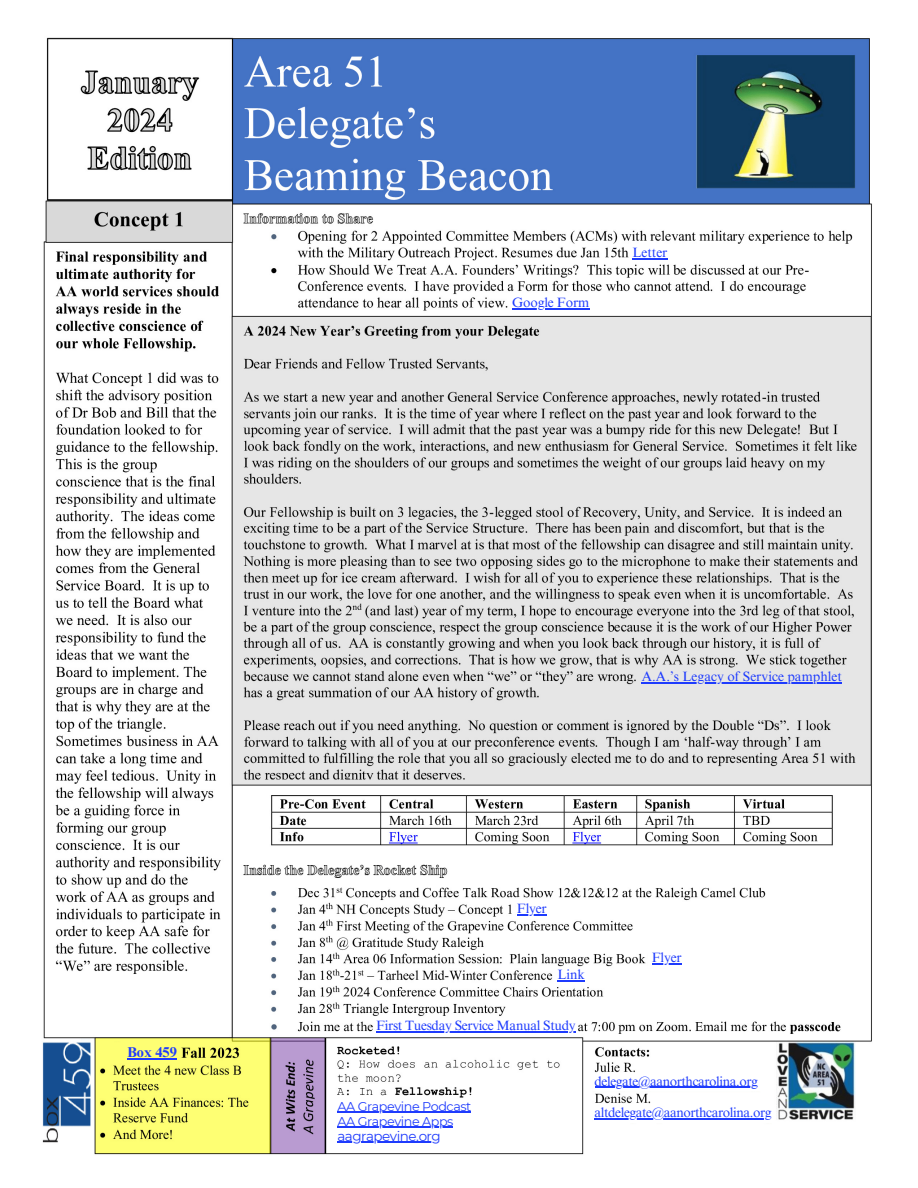
<style>
.page{position:relative;width:918px;height:1188px;background:#fff}
.page>*{position:absolute;margin:0;border:0;box-sizing:border-box;transform-origin:0 0}
.t1{font:700 14.25px "Times NRMT Pro";color:#1e3bfd}
.t2{font:13.5px "Times NRMT Pro";letter-spacing:-.02em;color:#1e3bfd}
.t3{font:13.5px "Times NRMT Pro";letter-spacing:.005em;color:#1e3bfd}
.t4{font:13.5px "Montserrat";letter-spacing:-.035em;color:#1e3bfd}
.t5{font:12.75px/14.9px "Montserrat";letter-spacing:-.035em;color:#1e3bfd}
</style>
<div class="page">
<img style="left:42px;top:37px;width:830px;height:1118px">
<img style="left:631px;top:245px;width:66px;height:18px">
<hr style="left:632px;top:259px;width:36px;height:1px;background:#1e3bfd">
<img style="left:510px;top:294px;width:103px;height:20px">
<hr style="left:512px;top:308px;width:77px;height:1px;background:#1e3bfd">
<div style="left:639px;top:668px;width:227px;height:22px;background:#e6e6e6"></div>
<hr style="left:642px;top:682px;width:200px;height:1px;background:#1e3bfd">
<img style="left:620px;top:855px;width:89px;height:17px">
<img style="left:517px;top:901px;width:103px;height:17px">
<hr style="left:517px;top:914px;width:30px;height:1px;background:#1e3bfd">
<img style="left:649px;top:951px;width:103px;height:16px">
<hr style="left:652px;top:963px;width:30px;height:1px;background:#1e3bfd">
<img style="left:555px;top:968px;width:54px;height:16px">
<svg style="left:558px;top:980px;width:27px;height:1px"></svg>
<img style="left:374px;top:1018px;width:204px;height:17px">
<hr style="left:376px;top:1031px;width:199px;height:1px;background:#1e3bfd">
<img style="left:594px;top:1076px;width:178px;height:14px">
<img style="left:594px;top:1108px;width:181px;height:14px">
<hr style="left:595px;top:1118px;width:176px;height:1px;background:#1e3bfd">
<hr style="left:595px;top:1087px;width:163px;height:1px;background:#1e3bfd">
<img style="left:332px;top:1100px;width:178px;height:47px">
<hr style="left:337px;top:1112px;width:134px;height:1px;background:#1e3bfd">
<hr style="left:337px;top:1127px;width:116px;height:1px;background:#1e3bfd">
<hr style="left:337px;top:1142px;width:103px;height:1px;background:#1e3bfd">
<img style="left:114px;top:1041px;width:65px;height:22px">
<hr style="left:127px;top:1058px;width:50px;height:1px;background:#1e3bfd">
<p class="t1" style="left:127px;top:1043px;width:51px">Box 459</p>
<p class="t2" style="left:512px;top:294px;width:79px">Google Form</p>
<p class="t2" style="left:632px;top:245px;width:37px">Letter</p>
<p class="t3" style="left:642px;top:668px;width:202px">A.A.’s Legacy of Service pamphlet</p>
<p class="t2" style="left:517px;top:900px;width:32px">Flyer</p>
<p class="t2" style="left:558px;top:966px;width:29px">Link</p>
<p class="t2" style="left:376px;top:1017px;width:201px">First Tuesday Service Manual Study</p>
<p class="t2" style="left:652px;top:949px;width:32px">Flyer</p>
<p class="t5" style="left:337px;top:1098px;width:135px">AA Grapevine Podcast<br>AA Grapevine Apps</p>
<p class="t4" style="left:337px;top:1126px;width:105px">aagrapevine.org</p>
<p class="t2" style="left:595px;top:1073px;width:165px">delegate@aanorthcarolina.org</p>
<p class="t2" style="left:595px;top:1104px;width:179px">altdelegate@aanorthcarolina.org</p>
</div>
